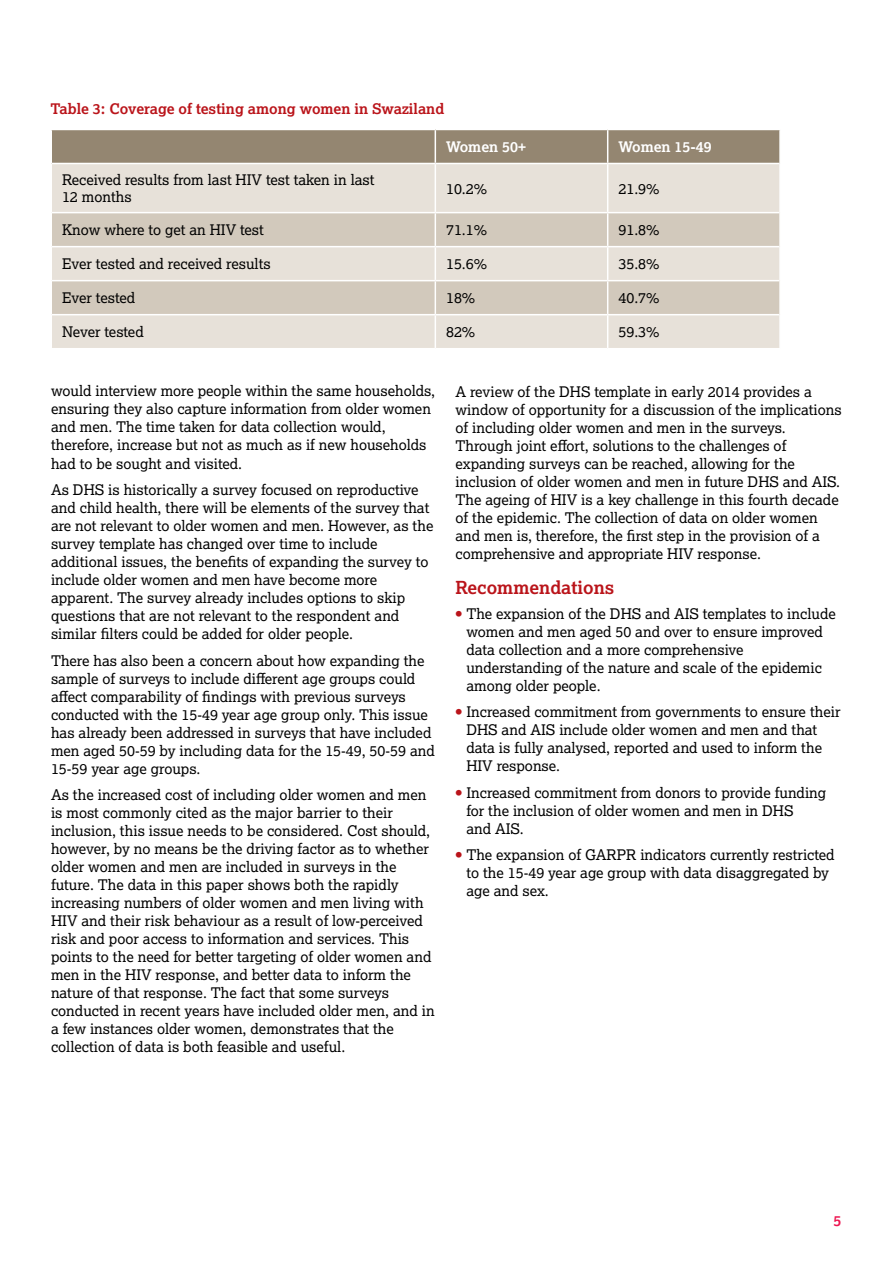
<style>
.page{position:relative;width:893px;height:1263px;background:#fff}
.page>*{position:absolute;margin:0;border:0;box-sizing:border-box;transform-origin:0 0}
.t1{font:700 18px "Lexia";color:#ba141a}
.t2{font:14.7px/18px "Lexia";color:#000}
.t3{font:700 14.7px "Lexia";color:#ba141a}
.t4{font:700 14.7px "Lexia";color:#fff}
.t5{font:700 14.7px "Lexia";color:#ed1651}
.s1{font-family:"Lexia X Bold";color:#ba141a}
</style>
<div class="page">
<div style="left:51px;top:129px;width:384px;height:34px;background:#948671"></div>
<div style="left:436px;top:130px;width:343px;height:33px;background:#948671"></div>
<div style="left:52px;top:164px;width:727px;height:184px;background:#e7e1d9"></div>
<svg style="left:52px;top:213px;width:727px;height:101px;background:#d9d1c6"></svg>
<hr style="left:52px;top:212px;width:383px;height:1px;background:#fff">
<hr style="left:435px;top:212px;width:173px;height:1px;background:#fff">
<hr style="left:608px;top:212px;width:171px;height:1px;background:#fff">
<hr style="left:52px;top:246px;width:383px;height:1px;background:#fff">
<hr style="left:435px;top:246px;width:173px;height:1px;background:#fff">
<hr style="left:608px;top:246px;width:171px;height:1px;background:#fff">
<hr style="left:52px;top:280px;width:383px;height:1px;background:#fff">
<hr style="left:435px;top:280px;width:173px;height:1px;background:#fff">
<hr style="left:608px;top:280px;width:171px;height:1px;background:#fff">
<hr style="left:52px;top:314px;width:383px;height:1px;background:#fff">
<hr style="left:435px;top:314px;width:173px;height:1px;background:#fff">
<hr style="left:608px;top:314px;width:171px;height:1px;background:#fff">
<hr style="left:435px;top:164px;width:1px;height:48px;background:#fff">
<hr style="left:607px;top:164px;width:1px;height:48px;background:#fff">
<hr style="left:435px;top:213px;width:1px;height:33px;background:#fff">
<hr style="left:607px;top:213px;width:1px;height:33px;background:#fff">
<hr style="left:435px;top:247px;width:1px;height:33px;background:#fff">
<hr style="left:607px;top:247px;width:1px;height:33px;background:#fff">
<hr style="left:435px;top:281px;width:1px;height:33px;background:#fff">
<hr style="left:607px;top:281px;width:1px;height:33px;background:#fff">
<hr style="left:435px;top:315px;width:1px;height:33px;background:#fff">
<hr style="left:607px;top:315px;width:1px;height:33px;background:#fff">
<hr style="left:50px;top:129px;width:385px;height:1px;background:#fff">
<hr style="left:50px;top:130px;width:2px;height:33px;background:#fff">
<hr style="left:607px;top:130px;width:1px;height:33px;background:#fff">
<p class="t3" style="left:50px;top:100px;width:395px">Table 3: Coverage of testing among women in Swaziland</p>
<p class="t4" style="left:446px;top:137px;width:81px">Women 50+</p>
<p class="t4" style="left:618px;top:137px;width:95px">Women 15-49</p>
<p class="t2" style="left:62px;top:170px;width:314px;line-height:17.5px">Received results from last HIV test taken in last<br>12 months</p>
<p class="t2" style="left:446px;top:179px;width:43px">10.2%</p>
<p class="t2" style="left:618px;top:179px;width:43px">21.9%</p>
<p class="t2" style="left:62px;top:220px;width:203px">Know where to get an HIV test</p>
<p class="t2" style="left:446px;top:220px;width:43px">71.1%</p>
<p class="t2" style="left:618px;top:220px;width:43px">91.8%</p>
<p class="t2" style="left:62px;top:254px;width:210px">Ever tested and received results</p>
<p class="t2" style="left:446px;top:254px;width:43px">15.6%</p>
<p class="t2" style="left:618px;top:254px;width:43px">35.8%</p>
<p class="t2" style="left:62px;top:288px;width:75px">Ever tested</p>
<p class="t2" style="left:446px;top:288px;width:31px">18%</p>
<p class="t2" style="left:618px;top:288px;width:43px">40.7%</p>
<p class="t2" style="left:62px;top:323px;width:83px">Never tested</p>
<p class="t2" style="left:446px;top:323px;width:31px">82%</p>
<p class="t2" style="left:618px;top:323px;width:43px">59.3%</p>
<p class="t2" style="left:51px;top:382px;width:386px">would interview more people within the same households, ensuring they also capture information from older women and men. The time taken for data collection would, therefore, increase but not as much as if new households had to be sought and visited.</p>
<p class="t2" style="left:51px;top:480px;width:384px">As DHS is historically a survey focused on reproductive and child health, there will be elements of the survey that are not relevant to older women and men. However, as the survey template has changed over time to include additional issues, the benefits of expanding the survey to include older women and men have become more apparent. The survey already includes options to skip questions that are not relevant to the respondent and similar filters could be added for older people.</p>
<p class="t2" style="left:51px;top:651px;width:385px">There has also been a concern about how expanding the sample of surveys to include different age groups could affect comparability of findings with previous surveys conducted with the 15-49 year age group only. This issue has already been addressed in surveys that have included men aged 50-59 by including data for the 15-49, 50-59 and 15-59 year age groups.</p>
<p class="t2" style="left:51px;top:785px;width:385px">As the increased cost of including older women and men is most commonly cited as the major barrier to their inclusion, this issue needs to be considered. Cost should, however, by no means be the driving factor as to whether older women and men are included in surveys in the future. The data in this paper shows both the rapidly increasing numbers of older women and men living with HIV and their risk behaviour as a result of low-perceived risk and poor access to information and services. This points to the need for better targeting of older women and men in the HIV response, and better data to inform the nature of that response. The fact that some surveys conducted in recent years have included older men, and in a few instances older women, demonstrates that the collection of data is both feasible and useful.</p>
<p class="t2" style="left:455px;top:382px;width:388px">A review of the DHS template in early 2014 provides a window of opportunity for a discussion of the implications of including older women and men in the surveys.<br>Through joint effort, solutions to the challenges of expanding surveys can be reached, allowing for the inclusion of older women and men in future DHS and AIS.<br>The ageing of HIV is a key challenge in this fourth decade of the epidemic. The collection of data on older women and men is, therefore, the first step in the provision of a comprehensive and appropriate HIV response.</p>
<p class="t1" style="left:455px;top:576px;width:160px">Recommendations</p>
<p class="t2" style="left:466px;top:604px;width:371px;text-indent:-11px"><span class="s1">•</span> The expansion of the DHS and AIS templates to include women and men aged 50 and over to ensure improved data collection and a more comprehensive understanding of the nature and scale of the epidemic among older people.</p>
<p class="t2" style="left:466px;top:702px;width:376px;text-indent:-11px"><span class="s1">•</span> Increased commitment from governments to ensure their DHS and AIS include older women and men and that data is fully analysed, reported and used to inform the HIV response.</p>
<p class="t2" style="left:466px;top:783px;width:362px;text-indent:-11px"><span class="s1">•</span> Increased commitment from donors to provide funding for the inclusion of older women and men in DHS<br>and AIS.</p>
<p class="t2" style="left:466px;top:846px;width:370px;text-indent:-11px"><span class="s1">•</span> The expansion of GARPR indicators currently restricted to the 15-49 year age group with data disaggregated by age and sex.</p>
<p class="t5" style="left:833px;top:1211px;width:9px">5</p>
</div>
